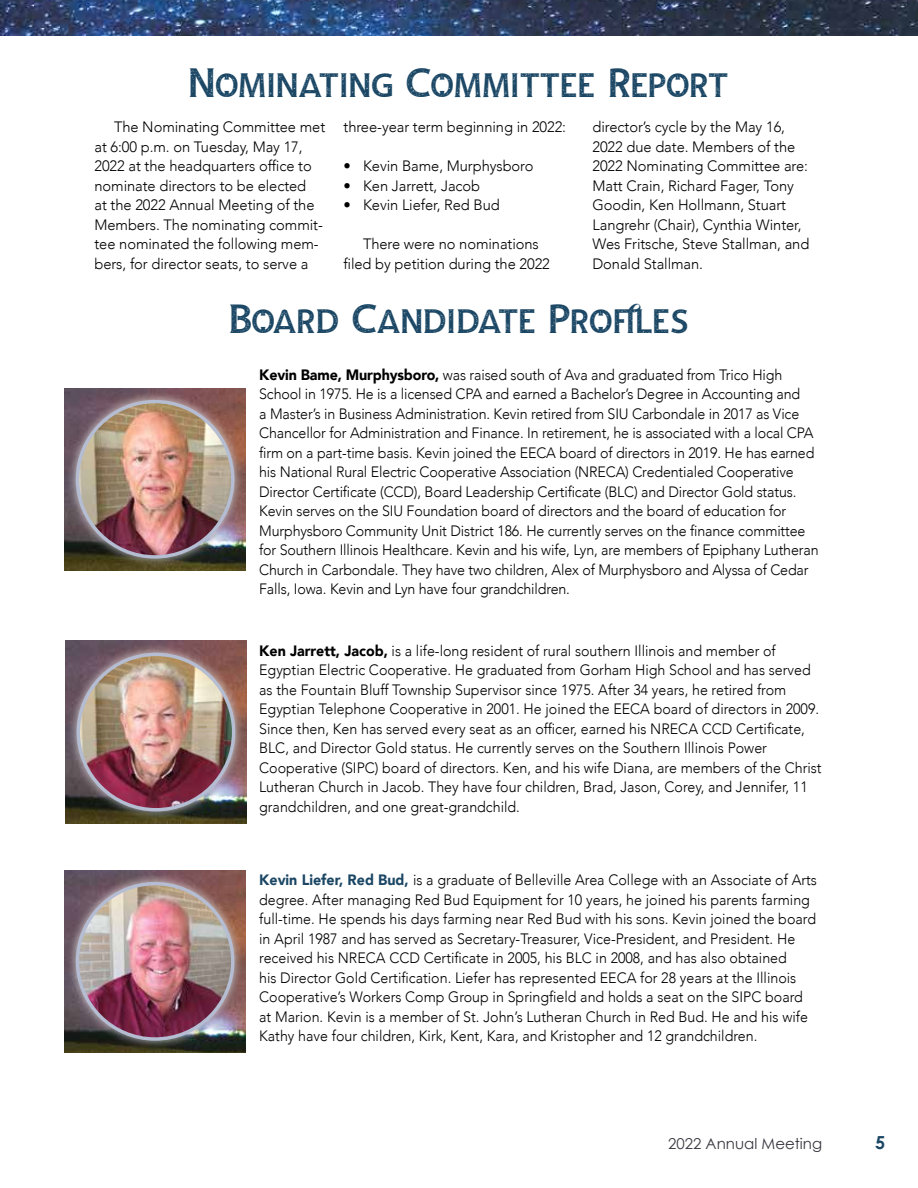
<style>
.page{position:relative;width:918px;height:1188px;background:#fff}
.page>*{position:absolute;margin:0;border:0;box-sizing:border-box;transform-origin:0 0}
.t1{font:39px "Andamar Serif Rough";color:#1b4765}
.t2{font:700 18px "Century Gothic";color:#1b4765}
.t3{font:300 15px/19.5px "Avenir";letter-spacing:-.005em;color:#000;scale:.95 1}
.t4{font:300 15px/19.5px "Avenir";letter-spacing:-.005em;color:#000}
.t5{font:15px "Century Gothic";color:#37373f}
.s1{font-weight:900}
.s2{font-weight:900;color:#1b4765}
</style>
<div class="page">
<img style="left:0;top:0;width:918px;height:36px">
<img style="left:65px;top:388px;width:180px;height:182px">
<div style="left:66px;top:391px;width:178px;height:177px;background:#fff;opacity:.75"></div>
<img style="left:77px;top:402px;width:156px;height:155px;border-radius:78px">
<div style="left:76px;top:400px;width:158px;height:159px;border:3px solid #b5bdd3;border-radius:50%"></div>
<img style="left:66px;top:641px;width:180px;height:182px">
<div style="left:67px;top:643px;width:178px;height:178px;background:#fff;opacity:.75"></div>
<img style="left:78px;top:654px;width:156px;height:156px;border-radius:78px">
<div style="left:77px;top:653px;width:158px;height:158px;border:3px solid #b5bdd3;border-radius:50%"></div>
<img style="left:65px;top:870px;width:180px;height:183px">
<div style="left:66px;top:873px;width:178px;height:177px;background:#fff;opacity:.75"></div>
<img style="left:77px;top:884px;width:156px;height:155px;border-radius:78px">
<div style="left:76px;top:882px;width:158px;height:159px;border:3px solid #b5bdd3;border-radius:50%"></div>
<h1 class="t1" style="left:190px;top:59px;width:540px">Nominating Committee Report</h1>
<p class="t4" style="left:94px;top:117px;width:232px;text-indent:20px">The Nominating Committee met at 6:00 p.m. on Tuesday, May 17,<br>2022 at the headquarters office to nominate directors to be elected<br>at the 2022 Annual Meeting of the<br>Members. The nominating commit&shy;tee nominated the following mem&shy;bers, for director seats, to serve a</p>
<p class="t4" style="left:344px;top:117px;width:224px">three-year term beginning in 2022:</p>
<p class="t4" style="left:593px;top:117px;width:218px">director’s cycle by the May 16,<br>2022 due date. Members of the<br>2022 Nominating Committee are:<br>Matt Crain, Richard Fager, Tony<br>Goodin, Ken Hollmann, Stuart<br>Langrehr (Chair), Cynthia Winter,<br>Wes Fritsche, Steve Stallman, and<br>Donald Stallman.</p>
<p class="t4" style="left:344px;top:156px;width:192px">• Kevin Bame, Murphysboro</p>
<p class="t4" style="left:344px;top:176px;width:138px">• Ken Jarrett, Jacob</p>
<p class="t4" style="left:344px;top:195px;width:158px">• Kevin Liefer, Red Bud</p>
<p class="t4" style="left:344px;top:234px;width:208px;text-align:center">There were no nominations filed by petition during the 2022</p>
<h1 class="t1" style="left:229px;top:295px;width:461px">Board Candidate Profiles</h1>
<p class="t3" style="left:259px;top:365px;width:590px"><span class="s1">Kevin Bame, Murphysboro,</span> was raised south of Ava and graduated from Trico High School in 1975. He is a licensed CPA and earned a Bachelor’s Degree in Accounting and<br>a Master’s in Business Administration. Kevin retired from SIU Carbondale in 2017 as Vice Chancellor for Administration and Finance. In retirement, he is associated with a local CPA firm on a part-time basis. Kevin joined the EECA board of directors in 2019. He has earned his National Rural Electric Cooperative Association (NRECA) Credentialed Cooperative Director Certificate (CCD), Board Leadership Certificate (BLC) and Director Gold status.<br>Kevin serves on the SIU Foundation board of directors and the board of education for Murphysboro Community Unit District 186. He currently serves on the finance committee for Southern Illinois Healthcare. Kevin and his wife, Lyn, are members of Epiphany Lutheran Church in Carbondale. They have two children, Alex of Murphysboro and Alyssa of Cedar Falls, Iowa. Kevin and Lyn have four grandchildren.</p>
<p class="t3" style="left:259px;top:641px;width:594px"><span class="s1">Ken Jarrett, Jacob,</span> is a life-long resident of rural southern Illinois and member of Egyptian Electric Cooperative. He graduated from Gorham High School and has served as the Fountain Bluff Township Supervisor since 1975. After 34 years, he retired from Egyptian Telephone Cooperative in 2001. He joined the EECA board of directors in 2009.<br>Since then, Ken has served every seat as an officer, earned his NRECA CCD Certificate, BLC, and Director Gold status. He currently serves on the Southern Illinois Power Cooperative (SIPC) board of directors. Ken, and his wife Diana, are members of the Christ Lutheran Church in Jacob. They have four children, Brad, Jason, Corey, and Jennifer, 11 grandchildren, and one great-grandchild.</p>
<p class="t3" style="left:259px;top:870px;width:589px"><span class="s2">Kevin Liefer, Red Bud,</span> is a graduate of Belleville Area College with an Associate of Arts degree. After managing Red Bud Equipment for 10 years, he joined his parents farming full-time. He spends his days farming near Red Bud with his sons. Kevin joined the board in April 1987 and has served as Secretary-Treasurer, Vice-President, and President. He received his NRECA CCD Certificate in 2005, his BLC in 2008, and has also obtained<br>his Director Gold Certification. Liefer has represented EECA for 28 years at the Illinois Cooperative’s Workers Comp Group in Springfield and holds a seat on the SIPC board at Marion. Kevin is a member of St. John’s Lutheran Church in Red Bud. He and his wife Kathy have four children, Kirk, Kent, Kara, and Kristopher and 12 grandchildren.</p>
<p class="t5" style="left:668px;top:1133px;width:155px">2022 Annual Meeting</p>
<p class="t2" style="left:875px;top:1128px;width:12px">5</p>
</div>
